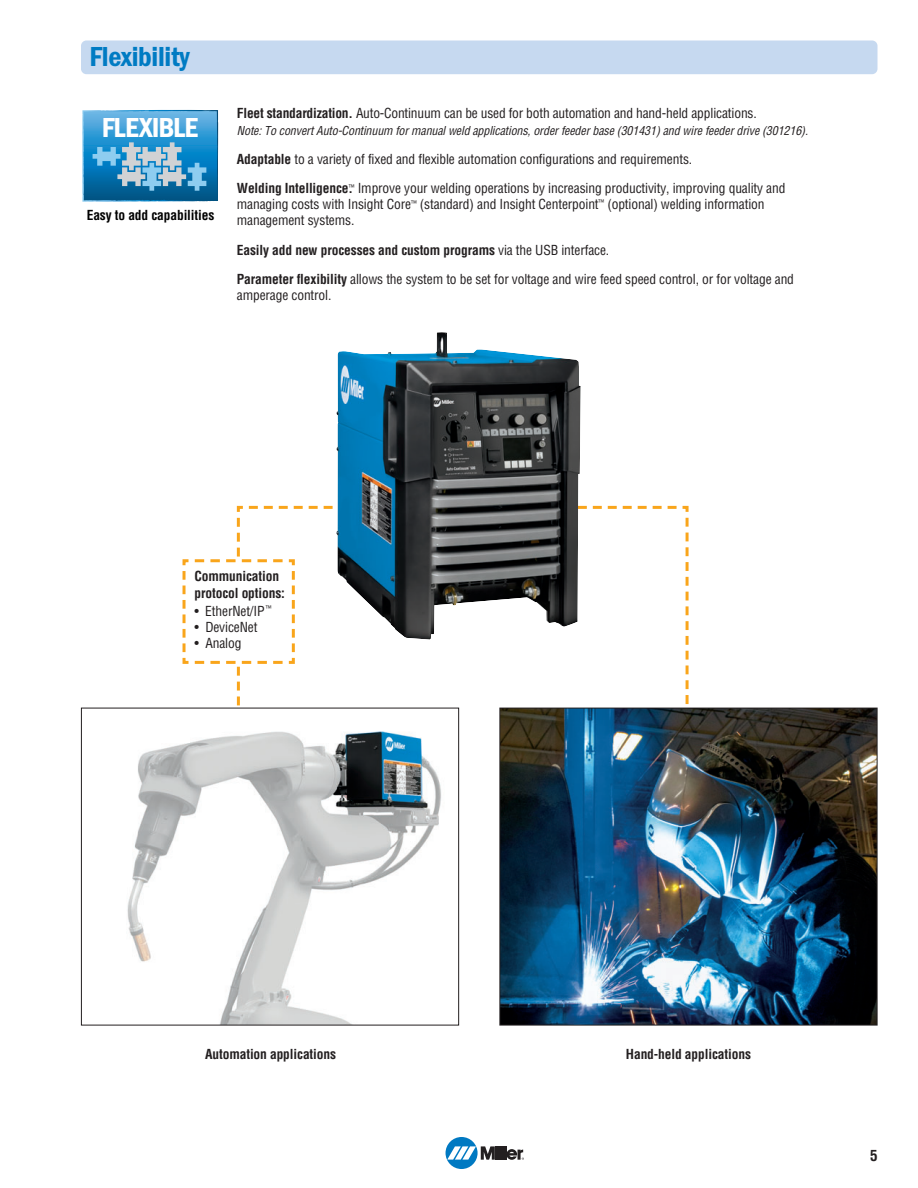
<style>
.page{position:relative;width:918px;height:1188px;background:#fff}
.page>*{position:absolute;margin:0;border:0;box-sizing:border-box;transform-origin:0 0}
.t1{font:28.5px "ITC Franklin Gothic Std Dm Cd";letter-spacing:-.01em;color:#007bc3}
.t2{font:28.5px "ITC Franklin Gothic Std Dm Cd";letter-spacing:-.025em;color:#fff}
.t3{font:700 condensed 15px "Helvetica";color:#231f20}
.t4{font:condensed 13.5px/29.1px "Helvetica";letter-spacing:-.01em;color:#231f20}
.t5{font:700 condensed 13.5px/16.2px "Helvetica";letter-spacing:-.01em;color:#231f20}
.t6{font:700 condensed 13.5px "Helvetica";letter-spacing:-.01em;color:#000}
.t7{font:italic condensed 12px "Helvetica";color:#231f20}
.s1{font-weight:700}
</style>
<div class="page">
<div style="left:446px;top:1137px;width:32px;height:32px;background:#0079c2;border-radius:50%"></div>
<hr style="left:499px;top:1146px;width:3px;height:14px;background:#231f20">
<hr style="left:503px;top:1146px;width:3px;height:14px;background:#231f20">
<svg style="left:447px;top:1146px;width:52px;height:14px"></svg>
<svg style="left:506px;top:1149px;width:18px;height:11px"></svg>
<div style="left:81px;top:40px;width:797px;height:34px;background:#c6d9f0;border-radius:5px"></div>
<svg style="left:82px;top:110px;width:135px;height:92px"></svg>
<img style="left:336px;top:332px;width:245px;height:172px">
<img style="left:127px;top:731px;width:314px;height:292px">
<img style="left:501px;top:710px;width:374px;height:313px">
<svg style="left:181px;top:504px;width:509px;height:216px"></svg>
<h1 class="t1" style="left:90px;top:47px;width:102px">Flexibility</h1>
<h1 class="t2" style="left:102px;top:110px;width:98px">FLEXIBLE</h1>
<p class="t6" style="left:87px;top:209px;width:129px">Easy to add capabilities</p>
<p class="t4" style="left:237px;top:100px;width:521px"><span class="s1">Fleet standardization.</span> Auto-Continuum can be used for both automation and hand-held applications.</p>
<p class="t7" style="left:237px;top:126px;width:575px">Note:To convertAuto-Continuum formanualweld applications,orderfeederbase (301431)and wire feederdrive (301216).</p>
<p class="t4" style="left:237px;top:146px;width:550px"><span class="s1">Adaptable</span> to a variety of fixed and flexible automation configurations and requirements.<br><span class="s1">Welding Intelligence.</span><sup>™</sup> Improve your welding operations by increasing productivity, improving quality and</p>
<p class="t4" style="left:237px;top:197px;width:529px;line-height:16.2px">managing costs with Insight Core<sup>™</sup> (standard) and Insight Centerpoint<sup>™</sup> (optional) welding information management systems.</p>
<p class="t4" style="left:237px;top:236px;width:559px"><span class="s1">Easily add new processes and custom programs</span> via the USB interface.<br><span class="s1">Parameter flexibility</span> allows the system to be set for voltage and wire feed speed control, or for voltage and</p>
<p class="t4" style="left:237px;top:282px;width:96px">amperage control.</p>
<p class="t5" style="left:195px;top:569px;width:92px">Communication protocol options:</p>
<p class="t4" style="left:195px;top:598px;width:79px">• EtherNet/IP <sup>™</sup></p>
<p class="t4" style="left:195px;top:614px;width:64px">• DeviceNet</p>
<p class="t4" style="left:195px;top:630px;width:48px">• Analog</p>
<p class="t5" style="left:205px;top:1048px;width:132px">Automation applications</p>
<p class="t5" style="left:626px;top:1048px;width:127px">Hand-held applications</p>
<p class="t3" style="left:870px;top:1150px;width:9px">5</p>
</div>
